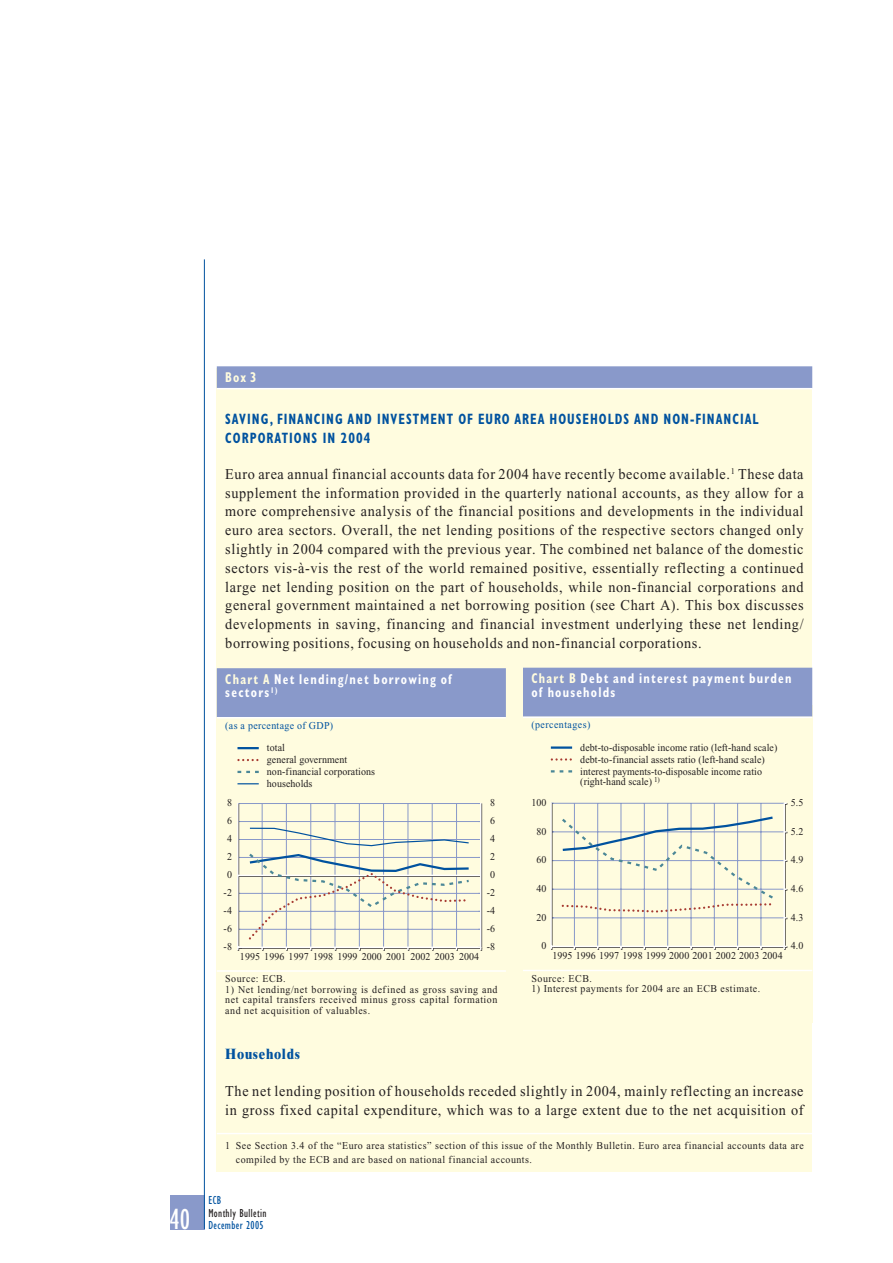
<style>
.page{position:relative;width:893px;height:1263px;background:#fff}
.page>*{position:absolute;margin:0;border:0;box-sizing:border-box;transform-origin:0 0}
.t1{font:condensed 30px "Gill Sans";color:#fff;scale:.95 1}
.t2{font:15px/18.8px "Times New Roman";letter-spacing:.045em;color:#231f20;text-align:justify;scale:.95 1}
.t3{font:700 condensed 15px/18.8px "Gill Sans";letter-spacing:.08em;color:#00529f;scale:.85 1}
.t4{font:800 15px "Times NRMT";letter-spacing:.055em;color:#00529f;scale:.9 1}
.t5{font:700 condensed 14.25px/13.5px "Gill Sans";letter-spacing:.1em;color:#fff;scale:.85 1}
.t6{font:700 condensed 14.25px "Gill Sans";color:#fffcdf;scale:.85 1}
.t7{font:condensed 12px "Gill Sans";letter-spacing:.035em;color:#00529f;scale:.95 1}
.t8{font:condensed 12px "Gill Sans";letter-spacing:.035em;color:#231f20;scale:.95 1}
.t9{font:10.5px/12px "Times New Roman";letter-spacing:.005em;color:#231f20;scale:.95 1}
.t10{font:10.5px/13.5px "Times New Roman";letter-spacing:.045em;color:#231f20;scale:.95 1}
.t11{font:10.5px "Times New Roman";letter-spacing:.05em;color:#231f20;scale:.95 1}
.t12{font:10.5px "Times New Roman";letter-spacing:.035em;color:#00529f;scale:.95 1}
.s1{color:#fffcdf}
</style>
<div class="page">
<div style="left:170px;top:1195px;width:34px;height:34px;background:#8999ca"></div>
<hr style="left:204px;top:259px;width:1px;height:970px;background:#00529f">
<div style="left:217px;top:368px;width:595px;height:803px;background:#fffcdf"></div>
<div style="left:217px;top:366px;width:595px;height:22px;background:#8999ca"></div>
<hr style="left:217px;top:388px;width:595px;height:1px;background:#fff">
<div style="left:523px;top:668px;width:289px;height:49px;background:#8999ca"></div>
<hr style="left:523px;top:717px;width:289px;height:1px;background:#fff">
<hr style="left:523px;top:970px;width:289px;height:1px;background:#fff">
<hr style="left:551px;top:918px;width:233px;height:1px;background:#8898c9">
<hr style="left:551px;top:889px;width:233px;height:1px;background:#8898c9">
<hr style="left:551px;top:860px;width:233px;height:1px;background:#8898c9">
<hr style="left:551px;top:832px;width:233px;height:1px;background:#8898c9">
<hr style="left:551px;top:803px;width:233px;height:1px;background:#8898c9">
<hr style="left:552px;top:946px;width:233px;height:2px;background:#231f20">
<hr style="left:784px;top:804px;width:2px;height:143px;background:#231f20">
<hr style="left:551px;top:746px;width:21px;height:3px;background:#00529f">
<svg style="left:551px;top:770px;width:21px;height:2px"></svg>
<svg style="left:552px;top:758px;width:19px;height:3px"></svg>
<hr style="left:551px;top:946px;width:233px;height:1px;background:#fff">
<svg style="left:550px;top:802px;width:226px;height:148px"></svg>
<svg style="left:783px;top:946px;width:4px;height:4px"></svg>
<hr style="left:783px;top:803px;width:2px;height:143px;background:#fff">
<div style="left:217px;top:668px;width:289px;height:49px;background:#8999ca"></div>
<hr style="left:217px;top:717px;width:289px;height:1px;background:#fff">
<hr style="left:217px;top:970px;width:289px;height:2px;background:#fff">
<hr style="left:237px;top:747px;width:22px;height:2px;background:#00529f">
<svg style="left:237px;top:771px;width:22px;height:2px"></svg>
<svg style="left:238px;top:759px;width:20px;height:2px"></svg>
<svg style="left:237px;top:783px;width:22px;height:1px"></svg>
<svg style="left:237px;top:803px;width:246px;height:148px"></svg>
<hr style="left:217px;top:1133px;width:595px;height:1px;background:#fff">
<h1 class="t1" style="left:169px;top:1208px;width:23px">40</h1>
<p class="t6" style="left:225px;top:372px;width:38px">Box 3</p>
<p class="t3" style="left:225px;top:411px;width:629px">SAVING, FINANCING AND INVESTMENT OF EURO AREA HOUSEHOLDS AND NON-FINANCIAL<br>CORPORATIONS IN 2004</p>
<p class="t2" style="left:225px;top:466px;width:610px">Euro area annual financial accounts data for 2004 have recently become available.<sup>1</sup> These data supplement the information provided in the quarterly national accounts, as they allow for a more comprehensive analysis of the financial positions and developments in the individual euro area sectors. Overall, the net lending positions of the respective sectors changed only slightly in 2004 compared with the previous year. The combined net balance of the domestic sectors vis-à-vis the rest of the world remained positive, essentially reflecting a continued large net lending position on the part of households, while non-financial corporations and general government maintained a net borrowing position (see Chart A). This box discusses developments in saving, financing and financial investment underlying these net lending/ borrowing positions, focusing on households and non-financial corporations.</p>
<p class="t5" style="left:531px;top:673px;width:308px"><span class="s1">Chart B</span> Debt and interest payment burden of households</p>
<p class="t12" style="left:531px;top:721px;width:63px">(percentages)</p>
<p class="t5" style="left:225px;top:674px;width:268px"><span class="s1">Chart A</span> Net lending/net borrowing of sectors<sup>1)</sup></p>
<p class="t12" style="left:225px;top:722px;width:115px">(as a percentage of GDP)</p>
<p class="t9" style="left:267px;top:742px;width:115px">total<br>general government non-financial corporations households</p>
<p class="t9" style="left:227px;top:797px;width:7px">8</p>
<p class="t9" style="left:490px;top:797px;width:7px">8</p>
<p class="t9" style="left:227px;top:815px;width:7px">6</p>
<p class="t9" style="left:490px;top:815px;width:7px">6</p>
<p class="t9" style="left:227px;top:833px;width:7px">4</p>
<p class="t9" style="left:490px;top:833px;width:7px">4</p>
<p class="t9" style="left:227px;top:851px;width:7px">2</p>
<p class="t9" style="left:490px;top:851px;width:7px">2</p>
<p class="t9" style="left:227px;top:869px;width:7px">0</p>
<p class="t9" style="left:490px;top:869px;width:7px">0</p>
<p class="t9" style="left:224px;top:887px;width:10px">-2</p>
<p class="t9" style="left:487px;top:887px;width:10px">-2</p>
<p class="t9" style="left:224px;top:905px;width:10px">-4</p>
<p class="t9" style="left:487px;top:905px;width:10px">-4</p>
<p class="t9" style="left:224px;top:923px;width:10px">-6</p>
<p class="t9" style="left:487px;top:923px;width:10px">-6</p>
<p class="t9" style="left:224px;top:941px;width:10px">-8</p>
<p class="t9" style="left:487px;top:941px;width:10px">-8</p>
<p class="t9" style="left:240px;top:951px;width:253px">1995 1996 1997 1998 1999 2000 2001 2002 2003 2004</p>
<p class="t11" style="left:225px;top:975px;width:65px">Source: ECB.</p>
<p class="t9" style="left:225px;top:985px;width:288px;line-height:10.5px;text-align:justify">1) Net lending/net borrowing is defined as gross saving and net capital transfers received minus gross capital formation and net acquisition of valuables.</p>
<p class="t9" style="left:531px;top:798px;width:17px">100</p>
<p class="t9" style="left:537px;top:826px;width:12px">80</p>
<p class="t9" style="left:537px;top:855px;width:12px">60</p>
<p class="t9" style="left:537px;top:883px;width:12px">40</p>
<p class="t9" style="left:537px;top:912px;width:12px">20</p>
<p class="t9" style="left:542px;top:941px;width:7px">0</p>
<p class="t9" style="left:580px;top:742px;width:209px">debt-to-disposable income ratio (left-hand scale) debt-to-financial assets ratio (left-hand scale) interest payments-to-disposable income ratio</p>
<p class="t9" style="left:580px;top:776px;width:85px">(right-hand scale) <sup>1)</sup></p>
<p class="t9" style="left:552px;top:951px;width:244px">1995 1996 1997 1998 1999 2000 2001 2002 2003 2004</p>
<p class="t11" style="left:531px;top:974px;width:65px">Source: ECB.</p>
<p class="t11" style="left:531px;top:985px;width:242px">1) Interest payments for 2004 are an ECB estimate.</p>
<p class="t9" style="left:791px;top:798px;width:15px">5.5</p>
<p class="t9" style="left:791px;top:826px;width:15px">5.2</p>
<p class="t9" style="left:791px;top:855px;width:15px">4.9</p>
<p class="t9" style="left:791px;top:883px;width:15px">4.6</p>
<p class="t9" style="left:791px;top:912px;width:15px">4.3</p>
<p class="t9" style="left:791px;top:941px;width:15px">4.0</p>
<p class="t4" style="left:225px;top:1048px;width:85px">Households</p>
<p class="t2" style="left:225px;top:1083px;width:610px">The net lending position of households receded slightly in 2004, mainly reflecting an increase in gross fixed capital expenditure, which was to a large extent due to the net acquisition of</p>
<p class="t10" style="left:236px;top:1140px;width:599px;text-indent:-11px">1 See Section 3.4 of the “Euro area statistics” section of this issue of the Monthly Bulletin. Euro area financial accounts data are compiled by the ECB and are based on national financial accounts.</p>
<p class="t7" style="left:208px;top:1196px;width:15px">ECB</p>
<p class="t8" style="left:208px;top:1208px;width:63px">Monthly Bulletin</p>
<p class="t7" style="left:208px;top:1221px;width:60px">December 2005</p>
</div>
